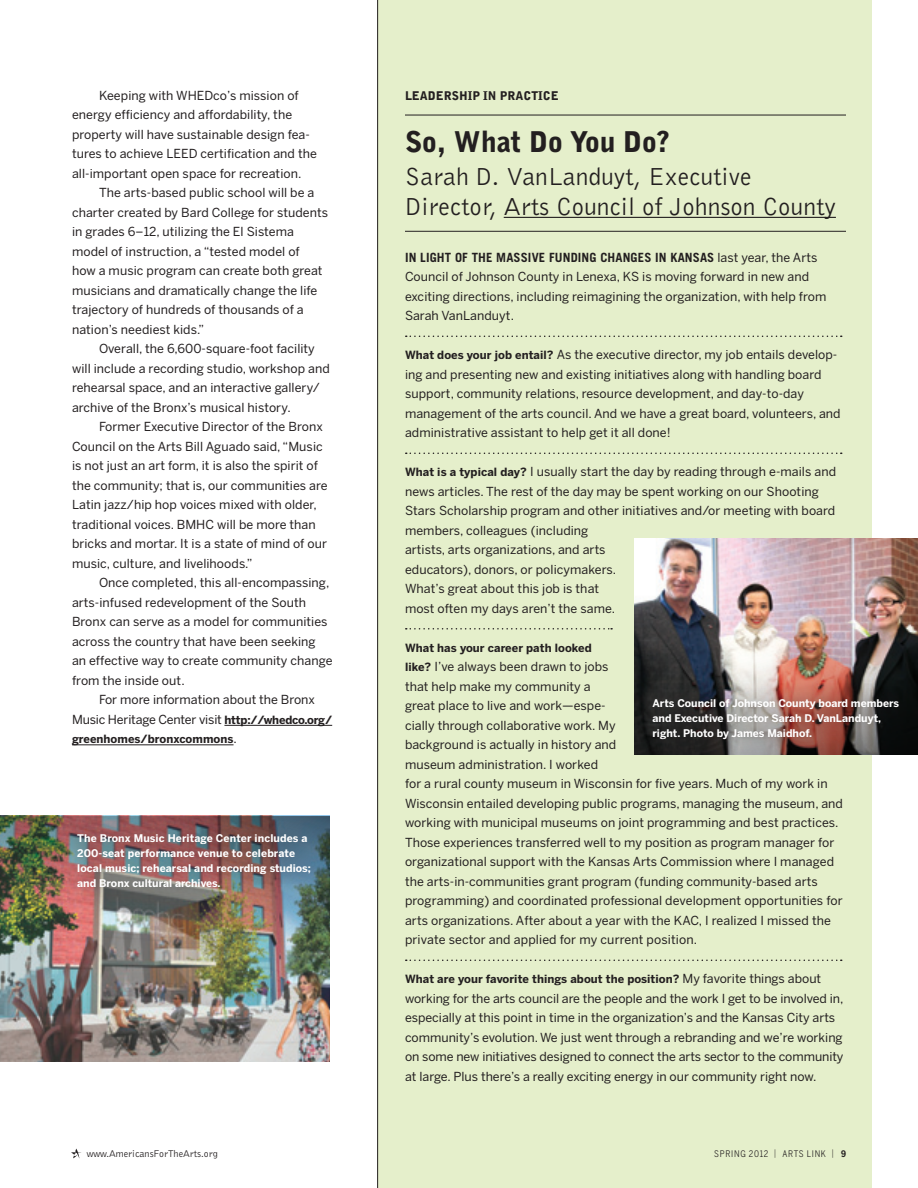
<style>
.page{position:relative;width:918px;height:1188px;background:#fff}
.page>*{position:absolute;margin:0;border:0;box-sizing:border-box;transform-origin:0 0}
.Heading_level_2_w_su{font:900 28.5px "Bell Gothic BT";letter-spacing:-.005em;color:#231f20}
.Head_level_3{font:25.5px/30px "Bell Gothic BT";color:#231f20}
.BODY_SP_BEF{font:700 12.75px "Trade Gothic";letter-spacing:.01em;color:#231f20}
.Bold_Body_Heading{font:12.3px/19.5px "Benton Sans";letter-spacing:.005em;color:#231f20}
.Body_indent{font:12.3px/19.5px "Benton Sans";letter-spacing:.005em;color:#231f20}
.BODY_SP_BEF-2{font:12.3px/19.5px "Benton Sans";letter-spacing:.005em;color:#231f20}
.Body_indent-2{font:12.3px/19.5px "Benton Sans";letter-spacing:-.015em;color:#231f20}
.Heading_level_1_titl{font:900 12px "Bell Gothic BT";color:#231f20}
.Bold_Body_Heading-2{font:700 11.25px "Benton Sans";letter-spacing:.005em;color:#231f20}
.Body_indent-3{font:700 11.25px "Benton Sans";letter-spacing:.005em;color:#231f20}
.caption_inset{font:700 10.5px/15px "Benton Sans";color:#fff}
.t1{font:10.2px "Bell Gothic BT";color:#231f20}
.t2{font:9px "Benton Sans Cond";letter-spacing:.08em;color:#231f20}
.s1{font-weight:700;font-size:11.25px}
.s2{font-weight:400;font-size:12.3px}
.s3{font-family:"Benton Sans";font-weight:400;font-size:12.3px}
.s4{font-weight:300}
.s5{font-weight:700}
</style>
<div class="page">
<hr style="left:224px;top:725px;width:108px;height:1px;background:#231f20">
<hr style="left:72px;top:745px;width:162px;height:1px;background:#231f20">
<div style="left:378px;top:0;width:494px;height:1188px;background:#e5efcb"></div>
<hr style="left:377px;top:0;width:1px;height:1188px;background:#231f20">
<hr style="left:405px;top:115px;width:441px;height:1px;background:#231f20">
<hr style="left:405px;top:231px;width:441px;height:1px;background:#231f20">
<hr style="left:504px;top:217px;width:332px;height:1px;background:#231f20">
<svg style="left:406px;top:336px;width:436px;height:1px"></svg>
<svg style="left:406px;top:453px;width:436px;height:1px"></svg>
<svg style="left:406px;top:628px;width:206px;height:2px"></svg>
<svg style="left:406px;top:960px;width:436px;height:1px"></svg>
<img style="left:0;top:816px;width:330px;height:246px">
<div style="left:56px;top:813px;width:270px;height:92px;background:#231f20;opacity:.75"></div>
<img style="left:634px;top:538px;width:284px;height:217px">
<div style="left:631px;top:678px;width:284px;height:77px;background:#231f20;opacity:.75"></div>
<svg style="left:71px;top:1149px;width:10px;height:9px"></svg>
<p class="Body_indent" style="left:72px;top:85px;width:246px;text-indent:27px">Keeping with WHEDco’s mission of energy efficiency and affordability, the property will have sustainable design fea&shy;tures to achieve LEED certification and the all-important open space for recreation.</p>
<p class="Body_indent" style="left:72px;top:183px;width:258px;text-indent:27px">The arts-based public school will be a charter created by Bard College for students in grades 6–12, utilizing the El Sistema model of instruction, a “tested model of<br>how a music program can create both great musicians and dramatically change the life trajectory of hundreds of thousands of a nation’s neediest kids.”</p>
<p class="Body_indent" style="left:72px;top:339px;width:259px;text-indent:27px">Overall, the 6,600-square-foot facility will include a recording studio, workshop and rehearsal space, and an interactive gallery/ archive of the Bronx’s musical history.</p>
<p class="Body_indent" style="left:72px;top:417px;width:257px;text-indent:27px">Former Executive Director of the Bronx Council on the Arts Bill Aguado said, “Music is not just an art form, it is also the spirit of the community; that is, our communities are Latin jazz/hip hop voices mixed with older, traditional voices. BMHC will be more than bricks and mortar. It is a state of mind of our music, culture, and livelihoods.”</p>
<p class="Body_indent" style="left:72px;top:573px;width:262px;text-indent:27px">Once completed, this all-encompassing, arts-infused redevelopment of the South Bronx can serve as a model for communities across the country that have been seeking an effective way to create community change from the inside out.</p>
<p class="Body_indent-2" style="left:72px;top:690px;width:262px;text-indent:27px">For more information about the Bronx<br>Music Heritage Center visit <span class="s1">http://whedco.org/</span></p>
<p class="Body_indent-3" style="left:72px;top:733px;width:166px">greenhomes/bronxcommons<span class="s2">.</span></p>
<p class="caption_inset" style="left:77px;top:831px;width:235px">The Bronx Music Heritage Center includes a 200-seat performance venue to celebrate local music; rehearsal and recording studios; and Bronx cultural archives.</p>
<p class="Heading_level_1_titl" style="left:405px;top:88px;width:155px">LEADERSHIP IN PRACTICE</p>
<p class="Heading_level_2_w_su" style="left:405px;top:124px;width:266px">So, What Do You Do?</p>
<p class="Head_level_3" style="left:405px;top:161px;width:432px">Sarah D. VanLanduyt, Executive<br>Director, Arts Council of Johnson County</p>
<p class="BODY_SP_BEF" style="left:405px;top:249px;width:414px">IN LIGHT OF THE MASSIVE FUNDING CHANGES IN KANSAS <span class="s3">last year, the Arts</span></p>
<p class="BODY_SP_BEF-2" style="left:405px;top:267px;width:423px">Council of Johnson County in Lenexa, KS is moving forward in new and exciting directions, including reimagining the organization, with help from<br>Sarah VanLanduyt.</p>
<p class="Bold_Body_Heading" style="left:405px;top:345px;width:437px"><span class="s1">What does your job entail?</span> As the executive director, my job entails develop&shy;ing and presenting new and existing initiatives along with handling board support, community relations, resource development, and day-to-day management of the arts council. And we have a great board, volunteers, and administrative assistant to help get it all done!</p>
<p class="Bold_Body_Heading" style="left:405px;top:462px;width:433px"><span class="s1">What is a typical day?</span> I usually start the day by reading through e-mails and news articles. The rest of the day may be spent working on our Shooting Stars Scholarship program and other initiatives and/or meeting with board members, colleagues (including<br>artists, arts organizations, and arts<br>educators), donors, or policymakers.<br>What’s great about this job is that<br>most often my days aren’t the same.</p>
<p class="Bold_Body_Heading-2" style="left:405px;top:641px;width:188px">What has your career path looked</p>
<p class="Bold_Body_Heading" style="left:405px;top:657px;width:440px"><span class="s1">like?</span> I’ve always been drawn to jobs<br>that help make my community a<br>great place to live and work—espe-<br>cially through collaborative work. My<br>background is actually in history and<br>museum administration. I worked<br>for a rural county museum in Wisconsin for five years. Much of my work in Wisconsin entailed developing public programs, managing the museum, and working with municipal museums on joint programming and best practices.<br>Those experiences transferred well to my position as program manager for organizational support with the Kansas Arts Commission where I managed the arts-in-communities grant program (funding community-based arts programming) and coordinated professional development opportunities for arts organizations. After about a year with the KAC, I realized I missed the private sector and applied for my current position.</p>
<p class="Bold_Body_Heading-2" style="left:405px;top:972px;width:418px">What are your favorite things about the position? <span class="s2">My favorite things about</span></p>
<p class="Bold_Body_Heading" style="left:405px;top:988px;width:440px">working for the arts council are the people and the work I get to be involved in, especially at this point in time in the organization’s and the Kansas City arts community’s evolution. We just went through a rebranding and we’re working on some new initiatives designed to connect the arts sector to the community at large. Plus there’s a really exciting energy in our community right now.</p>
<p class="caption_inset" style="left:652px;top:695px;width:248px">Arts Council of Johnson County board members and Executive Director Sarah D. VanLanduyt, right. Photo by James Maidhof.</p>
<p class="t1" style="left:87px;top:1147px;width:133px">www.AmericansForTheArts.org</p>
<p class="t2" style="left:714px;top:1148px;width:133px">SPRING 2012 <span class="s4">|</span> ARTS LINK <span class="s4">|</span> <span class="s5">9</span></p>
</div>
